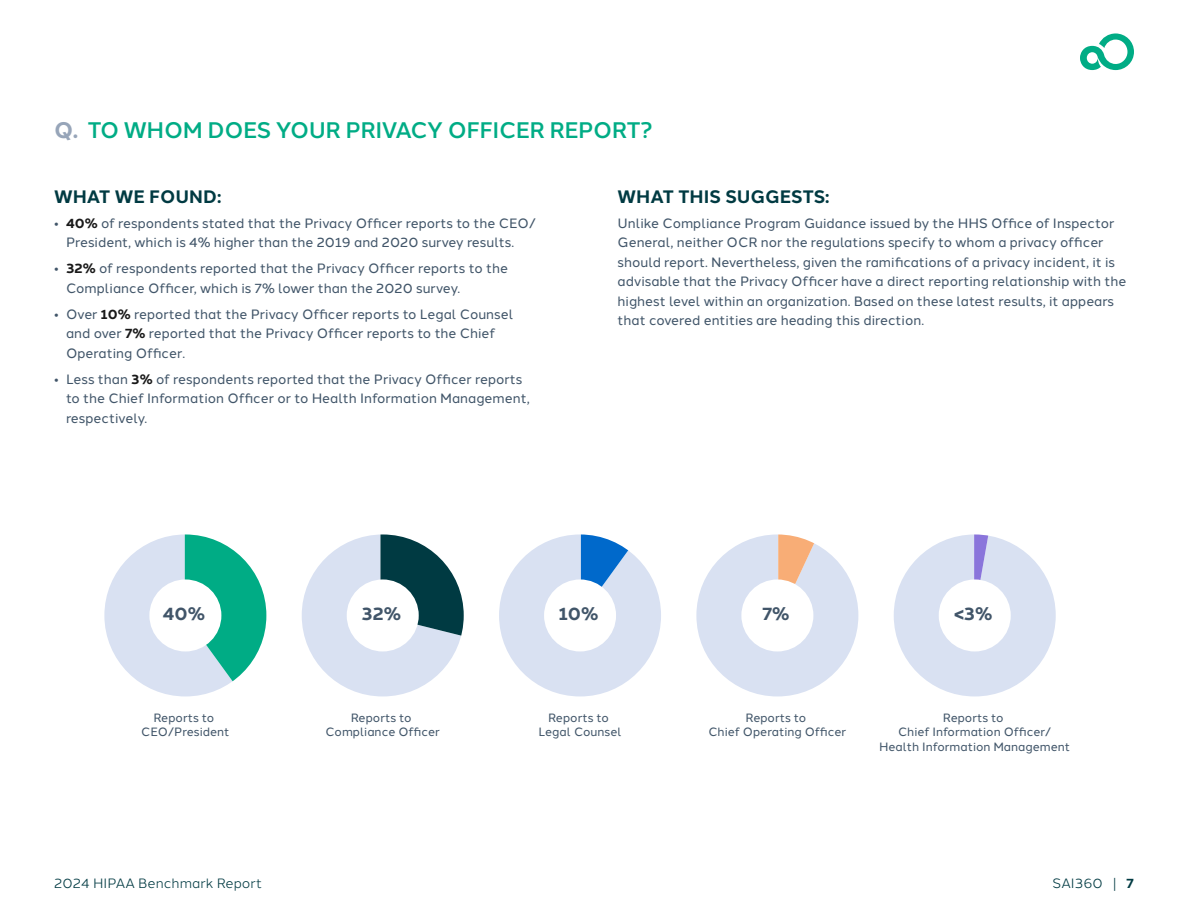
<style>
.page{position:relative;width:1188px;height:918px;background:#fff}
.page>*{position:absolute;margin:0;border:0;box-sizing:border-box;transform-origin:0 0}
.t1{font:500 22.5px "Halcom";letter-spacing:-.02em;color:#00ac85}
.t2{font:700 18px "Halcom";color:#003a42}
.t3{font:700 18px "Halcom";color:#415569}
.t4{font:13.5px/19.5px "Halcom";color:#415569}
.t5{font:13.5px "Halcom";color:#003a42}
.t6{font:12px/14.4px "Halcom";color:#415569;text-align:center}
.s1{font-weight:700;color:#97a5b9}
.s2{font-weight:700;color:#191919}
.s3{font-weight:700}
</style>
<div class="page">
<svg style="left:104px;top:534px;width:162px;height:162px"></svg>
<svg style="left:302px;top:534px;width:162px;height:162px"></svg>
<svg style="left:499px;top:534px;width:162px;height:162px"></svg>
<svg style="left:696px;top:534px;width:162px;height:162px"></svg>
<svg style="left:894px;top:534px;width:162px;height:162px"></svg>
<svg style="left:1080px;top:33px;width:54px;height:37px"></svg>
<h1 class="t1" style="left:54px;top:112px;width:600px"><span class="s1">Q.</span> TO WHOM DOES YOUR PRIVACY OFFICER REPORT?</h1>
<h2 class="t2" style="left:54px;top:182px;width:169px">WHAT WE FOUND:</h2>
<p class="t4" style="left:66px;top:212px;width:471px;text-indent:-12px">• <span class="s2">40%</span> of respondents stated that the Privacy Officer reports to the CEO/<br>President, which is 4% higher than the 2019 and 2020 survey results.</p>
<p class="t4" style="left:66px;top:258px;width:443px;text-indent:-12px">• <span class="s2">32%</span> of respondents reported that the Privacy Officer reports to the<br>Compliance Officer, which is 7% lower than the 2020 survey.</p>
<p class="t4" style="left:66px;top:303px;width:449px;text-indent:-12px">• Over <span class="s2">10%</span> reported that the Privacy Officer reports to Legal Counsel and over <span class="s2">7%</span> reported that the Privacy Officer reports to the Chief<br>Operating Officer.</p>
<p class="t4" style="left:66px;top:368px;width:465px;text-indent:-12px">• Less than <span class="s2">3%</span> of respondents reported that the Privacy Officer reports to the Chief Information Officer or to Health Information Management, respectively.</p>
<h2 class="t2" style="left:618px;top:182px;width:214px">WHAT THIS SUGGESTS:</h2>
<p class="t4" style="left:618px;top:212px;width:510px">Unlike Compliance Program Guidance issued by the HHS Office of Inspector General, neither OCR nor the regulations specify to whom a privacy officer should report. Nevertheless, given the ramifications of a privacy incident, it is advisable that the Privacy Officer have a direct reporting relationship with the highest level within an organization. Based on these latest results, it appears that covered entities are heading this direction.</p>
<h2 class="t3" style="left:163px;top:600px;width:44px">40%</h2>
<h2 class="t3" style="left:361px;top:600px;width:41px">32%</h2>
<h2 class="t3" style="left:559px;top:600px;width:41px">10%</h2>
<h2 class="t3" style="left:762px;top:600px;width:29px">7%</h2>
<h2 class="t3" style="left:954px;top:600px;width:40px">&lt;3%</h2>
<p class="t6" style="left:141px;top:709px;width:90px">Reports to<br>CEO/President</p>
<p class="t6" style="left:326px;top:709px;width:116px">Reports to<br>Compliance Officer</p>
<p class="t6" style="left:539px;top:709px;width:85px">Reports to<br>Legal Counsel</p>
<p class="t6" style="left:708px;top:709px;width:139px">Reports to<br>Chief Operating Officer</p>
<p class="t6" style="left:879px;top:709px;width:193px">Reports to<br>Chief Information Officer/<br>Health Information Management</p>
<p class="t5" style="left:54px;top:872px;width:210px">2024 HIPAA Benchmark Report</p>
<p class="t5" style="left:1053px;top:872px;width:83px">SAI360 | <span class="s3">7</span></p>
</div>
